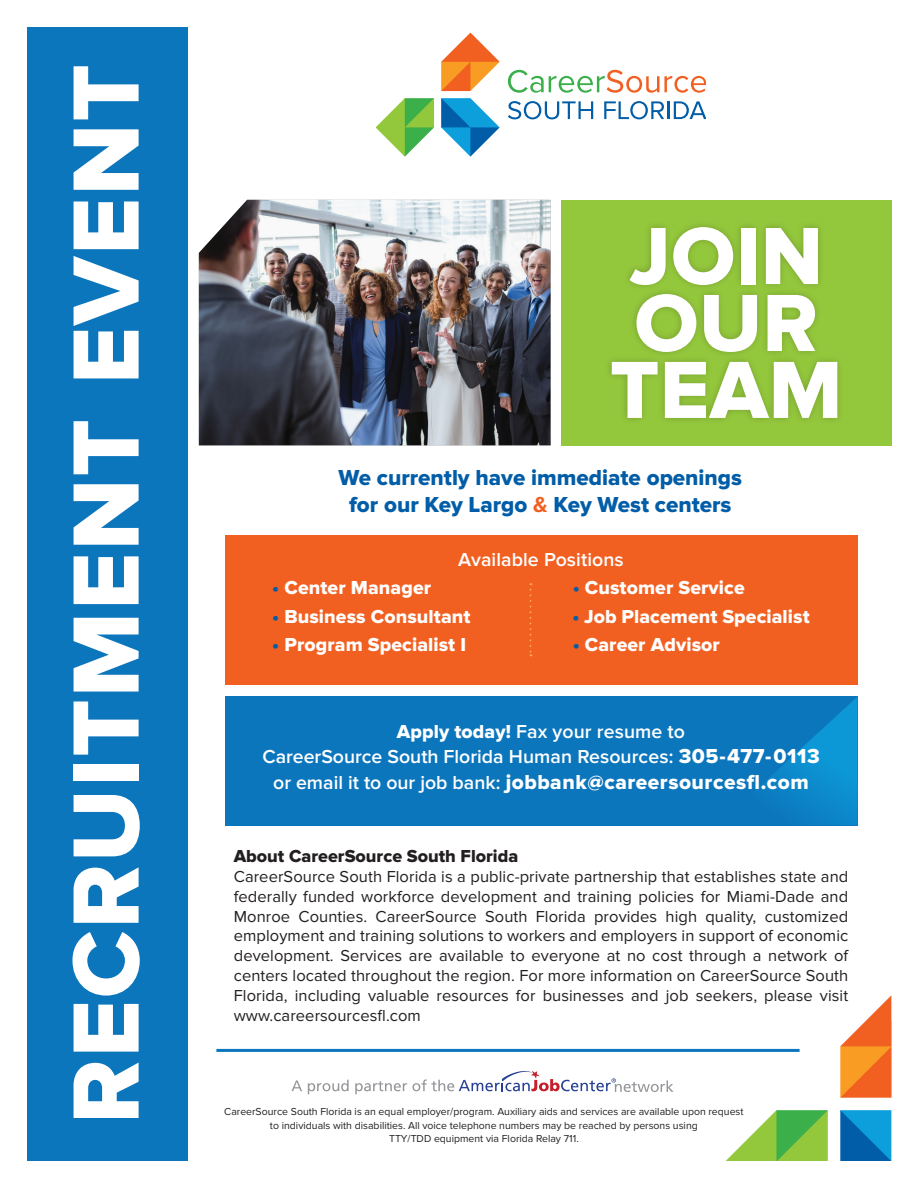
<style>
.page{position:relative;width:918px;height:1188px;background:#fff}
.page>*{position:absolute;margin:0;border:0;box-sizing:border-box;transform-origin:0 0}
.t1{font:97.5px "Proxima Nova Extrabld";letter-spacing:.02em;color:#fff}
.t2{font:84px/66.9px "Proxima Nova Extrabld";letter-spacing:.005em;color:#fff}
.t3{font:22.5px/26.2px "Proxima Nova Extrabld";color:#015da7;text-align:center}
.t4{font:21px "Proxima Nova Extrabld";letter-spacing:.025em;color:#fff}
.t5{font:19.5px "Proxima Nova Extrabld";letter-spacing:.005em;color:#fff}
.t6{font:600 19.5px/25.5px "Proxima Nova";letter-spacing:.005em;color:#fff;text-align:center}
.t7{font:18px "Proxima Nova Extrabld";color:#231f20}
.t8{font:16.5px/19.8px "Proxima Nova";letter-spacing:.005em;color:#231f20;text-align:justify}
.t9{font:10.5px/13.5px "Proxima Nova";color:#231f20;text-align:center}
.s1{font-family:"Proxima Nova";font-weight:700;color:#f26021}
.s2{color:#015da7}
.s3{font-family:"Proxima Nova Extrabld";font-weight:400}
.s4{font-family:"Proxima Nova Extrabld";font-weight:400;font-size:21px}
.s5{font-family:"Proxima Nova";font-weight:600;font-size:19.5px}
</style>
<div class="page">
<svg style="left:726px;top:1110px;width:102px;height:51px"></svg>
<svg style="left:840px;top:995px;width:51px;height:103px"></svg>
<svg style="left:840px;top:1110px;width:51px;height:51px;background:#087fc1"></svg>
<hr style="left:216px;top:1049px;width:584px;height:3px;background:#0c76bd">
<div style="left:561px;top:200px;width:330px;height:245px;background:#94c83c"></div>
<img style="left:199px;top:200px;width:352px;height:245px">
<div style="left:604px;top:220px;width:241px;height:206px;background:#231f20;opacity:.24"></div>
<svg style="left:376px;top:98px;width:58px;height:59px"></svg>
<svg style="left:441px;top:33px;width:59px;height:58px"></svg>
<svg style="left:441px;top:98px;width:59px;height:59px"></svg>
<svg style="left:508px;top:70px;width:198px;height:23px"></svg>
<svg style="left:508px;top:101px;width:85px;height:18px"></svg>
<svg style="left:604px;top:101px;width:60px;height:18px"></svg>
<hr style="left:667px;top:101px;width:3px;height:18px;background:#015da7">
<svg style="left:674px;top:101px;width:32px;height:18px"></svg>
<div style="left:27px;top:27px;width:161px;height:1134px;background:#0c76bd"></div>
<svg style="left:292px;top:1080px;width:10px;height:11px"></svg>
<svg style="left:308px;top:1080px;width:41px;height:14px"></svg>
<svg style="left:355px;top:1071px;width:319px;height:23px"></svg>
<div style="left:225px;top:696px;width:633px;height:130px;background:#0c76bd"></div>
<div style="left:225px;top:535px;width:633px;height:150px;background:#f26021"></div>
<svg style="left:530px;top:583px;width:1px;height:73px"></svg>
<svg style="left:767px;top:697px;width:91px;height:128px"></svg>
<h1 class="t1" style="left:50px;top:1124px;width:1061px;rotate:-90deg">RECRUITMENT EVENT</h1>
<h2 class="t2" style="left:610px;top:225px;width:234px">JOIN<br>OUR<br>TEAM</h2>
<h3 class="t3" style="left:339px;top:465px;width:405px">We currently have immediate openings for our Key Largo <span class="s1">&amp;</span> Key West centers</h3>
<p class="t6" style="left:458px;top:547px;width:167px">Available Positions</p>
<p class="t5" style="left:272px;top:577px;width:160px"><span class="s2">•</span> Center Manager</p>
<p class="t5" style="left:272px;top:605px;width:200px"><span class="s2">•</span> Business Consultant</p>
<p class="t5" style="left:272px;top:634px;width:195px"><span class="s2">•</span> Program Specialist I</p>
<p class="t5" style="left:573px;top:577px;width:174px"><span class="s2">•</span> Customer Service</p>
<p class="t5" style="left:572px;top:605px;width:239px"><span class="s2">•</span> Job Placement Specialist</p>
<p class="t5" style="left:573px;top:634px;width:149px"><span class="s2">•</span> Career Advisor</p>
<p class="t6" style="left:262px;top:719px;width:559px"><span class="s3">Apply today!</span> Fax your resume to<br>CareerSource South Florida Human Resources: <span class="s4">305-477-0113</span></p>
<p class="t4" style="left:273px;top:769px;width:537px"><span class="s5">or email it to our job bank:</span> jobbank@careersourcesfl.com</p>
<p class="t7" style="left:234px;top:846px;width:286px">About CareerSource South Florida</p>
<p class="t8" style="left:234px;top:867px;width:616px">CareerSource South Florida is a public-private partnership that establishes state and federally funded workforce development and training policies for Miami-Dade and Monroe Counties. CareerSource South Florida provides high quality, customized employment and training solutions to workers and employers in support of economic development. Services are available to everyone at no cost through a network of centers located throughout the region. For more information on CareerSource South Florida, including valuable resources for businesses and job seekers, please visit www.careersourcesfl.com</p>
<p class="t9" style="left:224px;top:1105px;width:521px">CareerSource South Florida is an equal employer/program. Auxiliary aids and services are available upon request to individuals with disabilities. All voice telephone numbers may be reached by persons using<br>TTY/TDD equipment via Florida Relay 711.</p>
</div>
